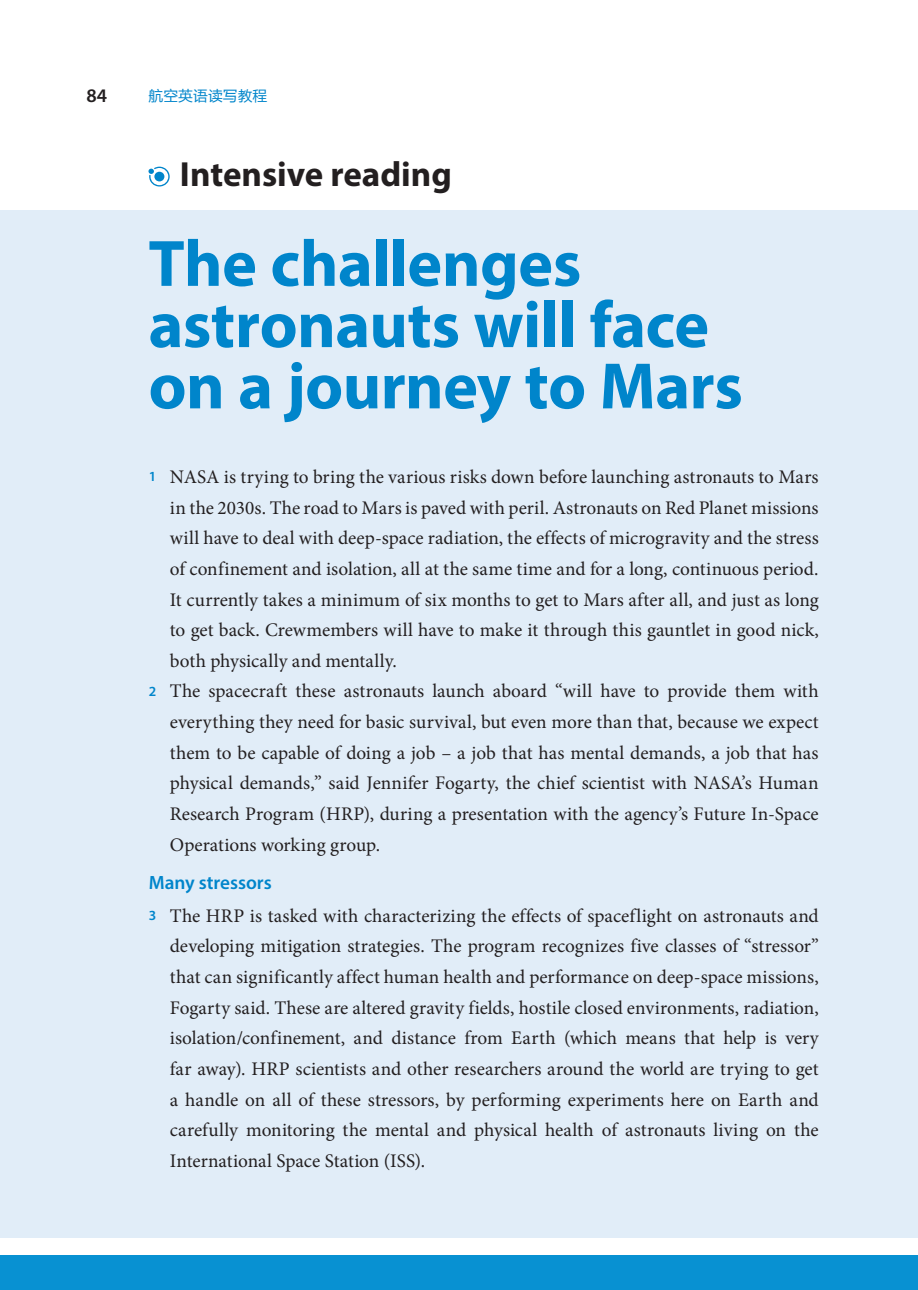
<style>
.page{position:relative;width:918px;height:1290px;background:#fff}
.page>*{position:absolute;margin:0;border:0;box-sizing:border-box;transform-origin:0 0}
.t1{font:700 66.15px/61.2px "Myriad Pro";letter-spacing:-.01em;color:#0085cb}
.t2{font:700 35px "Myriad Pro";color:#231f20}
.t3{font:19.25px/30.6px "Minion Pro";color:#231f20;text-align:justify}
.t4{font:600 19.25px "Myriad Pro";color:#0085cb}
.t5{font:600 19.25px "Myriad Pro";color:#231f20}
.t6{font:14.88px "FZLTHJW GB1 0";color:#0085cb}
.s1{font-family:"Myriad Pro";font-weight:600;font-size:14px;color:#0085cb}
</style>
<div class="page">
<div style="left:0;top:1255px;width:918px;height:35px;background:#0891d2"></div>
<div style="left:0;top:211px;width:918px;height:1027px;background:#e1edf8"></div>
<svg style="left:148px;top:167px;width:22px;height:19px"></svg>
<p class="t5" style="left:86px;top:83px;width:22px">84</p>
<p class="t6" style="left:148px;top:87px;width:121px">航空英语读写教程</p>
<h2 class="t2" style="left:180px;top:151px;width:273px">Intensive reading</h2>
<h1 class="t1" style="left:148px;top:231px;width:596px">The challenges astronauts will face on a journey to Mars</h1>
<p class="t3" style="left:149px;top:462px;width:671px"><span class="s1">1</span> NASA is trying to bring the various risks down before launching astronauts to Mars</p>
<p class="t3" style="left:170px;top:492px;width:650px">in the 2030s. The road to Mars is paved with peril. Astronauts on Red Planet missions</p>
<p class="t3" style="left:170px;top:523px;width:650px">will have to deal with deep-space radiation, the effects of microgravity and the stress</p>
<p class="t3" style="left:170px;top:553px;width:650px">of confinement and isolation, all at the same time and for a long, continuous period.</p>
<p class="t3" style="left:170px;top:584px;width:650px">It currently takes a minimum of six months to get to Mars after all, and just as long</p>
<p class="t3" style="left:170px;top:615px;width:650px">to get back. Crewmembers will have to make it through this gauntlet in good nick,</p>
<p class="t3" style="left:170px;top:645px;width:228px">both physically and mentally.</p>
<p class="t3" style="left:149px;top:676px;width:671px"><span class="s1">2</span> The spacecraft these astronauts launch aboard “will have to provide them with</p>
<p class="t3" style="left:170px;top:707px;width:650px">everything they need for basic survival, but even more than that, because we expect</p>
<p class="t3" style="left:170px;top:737px;width:650px">them to be capable of doing a job – a job that has mental demands, a job that has</p>
<p class="t3" style="left:170px;top:768px;width:650px">physical demands,” said Jennifer Fogarty, the chief scientist with NASA’s Human</p>
<p class="t3" style="left:170px;top:798px;width:650px">Research Program (HRP), during a presentation with the agency’s Future In-Space</p>
<p class="t3" style="left:170px;top:829px;width:212px">Operations working group.</p>
<p class="t4" style="left:149px;top:871px;width:125px">Many stressors</p>
<p class="t3" style="left:170px;top:900px;width:650px;text-indent:-21px"><span class="s1">3</span> The HRP is tasked with characterizing the effects of spaceflight on astronauts and developing mitigation strategies. The program recognizes five classes of “stressor” that can significantly affect human health and performance on deep-space missions, Fogarty said. These are altered gravity fields, hostile closed environments, radiation, isolation/confinement, and distance from Earth (which means that help is very far away). HRP scientists and other researchers around the world are trying to get a handle on all of these stressors, by performing experiments here on Earth and carefully monitoring the mental and physical health of astronauts living on the International Space Station (ISS).</p>
</div>
